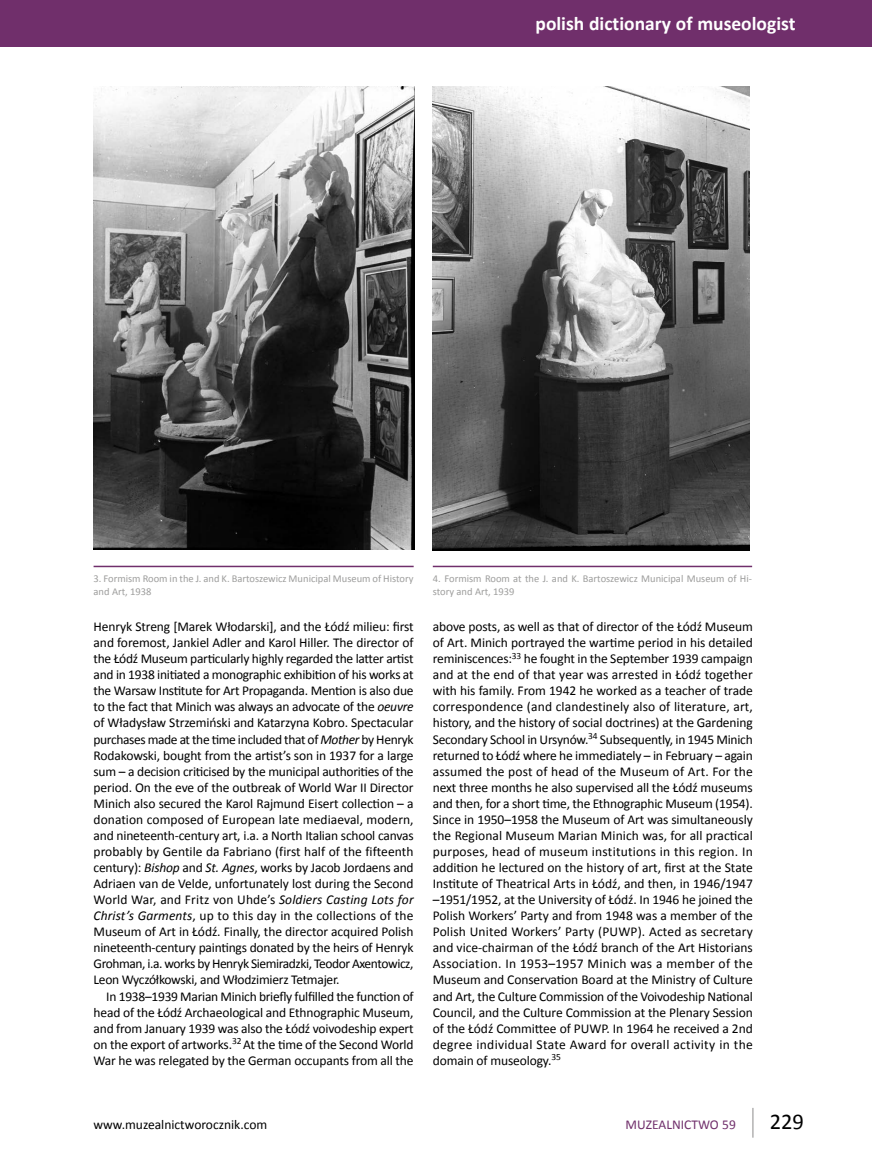
<style>
.page{position:relative;width:872px;height:1170px;background:#fff}
.page>*{position:absolute;margin:0;border:0;box-sizing:border-box;transform-origin:0 0}
.t1{font:22.5px "Calibri";color:#000}
.t2{font:700 19.5px "Calibri";color:#fff}
.t3{font:13.5px/16px "Calibri";letter-spacing:-.01em;color:#000;text-align:justify}
.t4{font:13.5px "Calibri";color:#702f6b}
.t5{font:10.5px/12.6px "Calibri";color:#9d9d9c}
.s1{font-style:italic}
</style>
<div class="page">
<hr style="left:752px;top:1107px;width:1px;height:30px;background:#b3b2b2">
<div style="left:0;top:0;width:872px;height:47px;background:#702f6b"></div>
<img style="left:94px;top:86px;width:321px;height:463px">
<img style="left:433px;top:86px;width:317px;height:464px">
<hr style="left:94px;top:565px;width:320px;height:2px;background:#702f6b">
<hr style="left:433px;top:565px;width:319px;height:2px;background:#702f6b">
<h2 class="t2" style="left:535px;top:11px;width:261px">polish dictionary of museologist</h2>
<p class="t5" style="left:94px;top:572px;width:321px">3. Formism Room in the J. and K. Bartoszewicz Municipal Museum of History and Art, 1938</p>
<p class="t5" style="left:433px;top:572px;width:321px">4. Formism Room at the J. and K. Bartoszewicz Municipal Museum of Hi&shy;story and Art, 1939</p>
<p class="t3" style="left:94px;top:618px;width:322px">Henryk Streng [Marek Włodarski], and the Łódź milieu: first and foremost, Jankiel Adler and Karol Hiller. The director of the Łódź Museum particularly highly regarded the latter artist and in 1938 initiated a monographic exhibition of his works at the Warsaw Institute for Art Propaganda. Mention is also due to the fact that Minich was always an advocate of the <span class="s1">oeuvre </span>of Władysław Strzemiński and Katarzyna Kobro. Spectacular purchases made at the time included that of <span class="s1">Mother</span> by Henryk Rodakowski, bought from the artist’s son in 1937 for a large sum – a decision criticised by the municipal authorities of the period. On the eve of the outbreak of World War II Director Minich also secured the Karol Rajmund Eisert collection – a donation composed of European late mediaeval, modern, and nineteenth-century art, i.a. a North Italian school canvas probably by Gentile da Fabriano (first half of the fifteenth century): <span class="s1">Bishop</span> and <span class="s1">St. Agnes</span>, works by Jacob Jordaens and Adriaen van de Velde, unfortunately lost during the Second World War, and Fritz von Uhde’s <span class="s1">Soldiers Casting Lots for Christ’s Garments</span>, up to this day in the collections of the Museum of Art in Łódź. Finally, the director acquired Polish nineteenth-century paintings donated by the heirs of Henryk Grohman, i.a. works by Henryk Siemiradzki, Teodor Axentowicz, Leon Wyczółkowski, and Włodzimierz Tetmajer.</p>
<p class="t3" style="left:94px;top:987px;width:322px;text-indent:13px">In 1938–1939 Marian Minich briefly fulfilled the function of head of the Łódź Archaeological and Ethnographic Museum, and from January 1939 was also the Łódź voivodeship expert on the export of artworks.<sup>32</sup> At the time of the Second World War he was relegated by the German occupants from all the</p>
<p class="t3" style="left:433px;top:618px;width:322px">above posts, as well as that of director of the Łódź Museum of Art. Minich portrayed the wartime period in his detailed reminiscences:<sup>33</sup> he fought in the September 1939 campaign and at the end of that year was arrested in Łódź together with his family. From 1942 he worked as a teacher of trade correspondence (and clandestinely also of literature, art, history, and the history of social doctrines) at the Gardening Secondary School in Ursynów.<sup>34</sup> Subsequently, in 1945 Minich returned to Łódź where he immediately – in February – again assumed the post of head of the Museum of Art. For the next three months he also supervised all the Łódź museums and then, for a short time, the Ethnographic Museum (1954).<br>Since in 1950–1958 the Museum of Art was simultaneously the Regional Museum Marian Minich was, for all practical purposes, head of museum institutions in this region. In addition he lectured on the history of art, first at the State Institute of Theatrical Arts in Łódź, and then, in 1946/1947 –1951/1952, at the University of Łódź. In 1946 he joined the Polish Workers’ Party and from 1948 was a member of the Polish United Workers’ Party (PUWP). Acted as secretary and vice-chairman of the Łódź branch of the Art Historians Association. In 1953–1957 Minich was a member of the Museum and Conservation Board at the Ministry of Culture and Art, the Culture Commission of the Voivodeship National Council, and the Culture Commission at the Plenary Session of the Łódź Committee of PUWP. In 1964 he received a 2nd degree individual State Award for overall activity in the domain of museology.<sup>35</sup></p>
<p class="t3" style="left:94px;top:1116px;width:175px">www.muzealnictworocznik.com</p>
<p class="t4" style="left:625px;top:1115px;width:112px">MUZEALNICTWO 59</p>
<h1 class="t1" style="left:770px;top:1107px;width:36px">229</h1>
</div>
